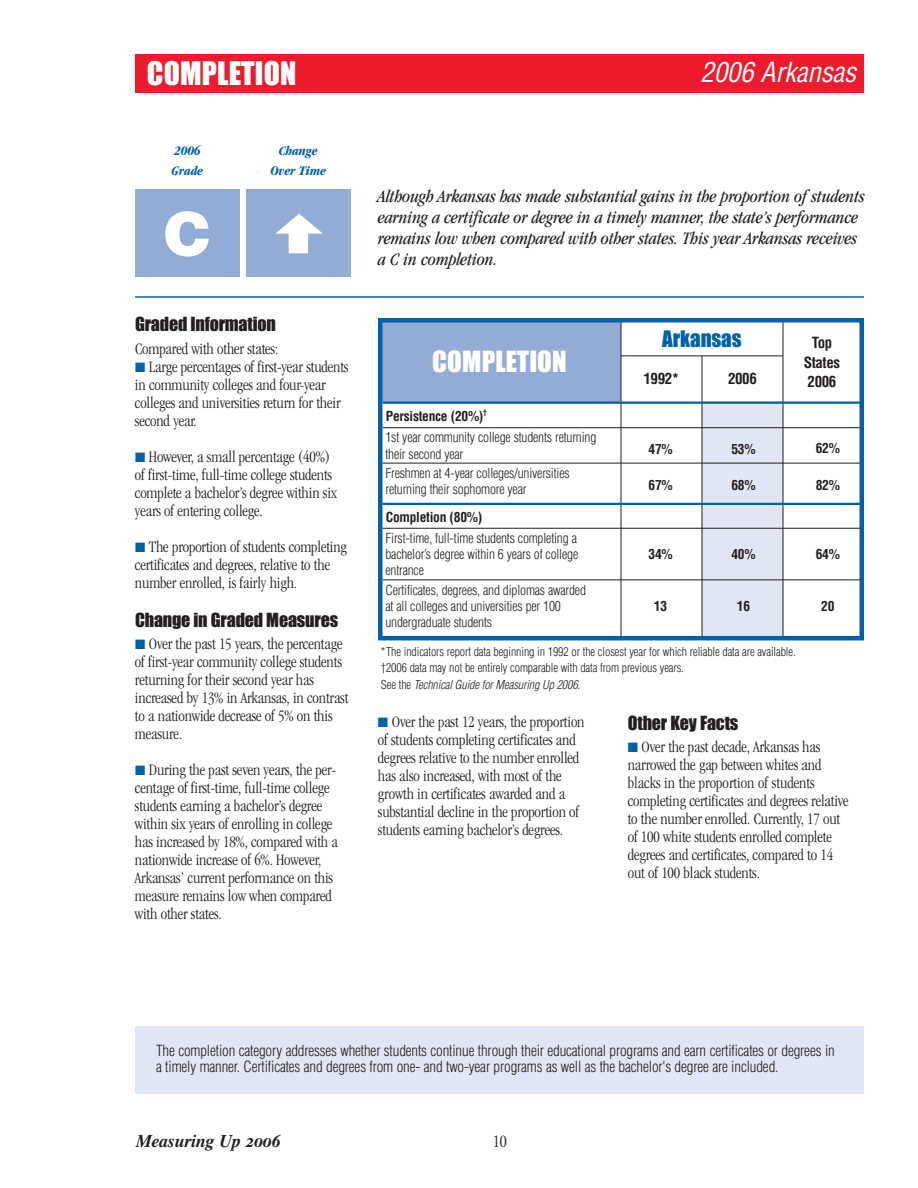
<style>
.page{position:relative;width:918px;height:1188px;background:#fff}
.page>*{position:absolute;margin:0;border:0;box-sizing:border-box;transform-origin:0 0}
.t1{font:900 60px "Helvetica";color:#fff}
.t2{font:30px "Impact";letter-spacing:.005em;color:#fff}
.t3{font:italic condensed 27px "Helvetica";letter-spacing:-.01em;color:#fff}
.t4{font:27px "Impact";letter-spacing:.005em;color:#fff}
.t5{font:21px "Impact";letter-spacing:-.005em;color:#0161aa}
.t6{font:italic condensed 18px/21px "Garamond";letter-spacing:-.01em;color:#231f20}
.t7{font:18px "Impact";letter-spacing:-.01em;color:#231f20}
.t8{font:18px "Times Bold Italic Os F";letter-spacing:-.015em;color:#231f20}
.t9{font:300 condensed 18px "Garamond";color:#231f20}
.t10{font:300 condensed 16.5px/18px "Garamond";letter-spacing:-.01em;color:#231f20}
.t11{font:300 condensed 15px/16.5px "Helvetica";letter-spacing:-.01em;color:#231f20}
.t12{font:700 condensed 15px/19.5px "Helvetica";letter-spacing:-.025em;color:#231f20;text-align:center}
.t13{font:300 condensed 13.5px/16.2px "Helvetica";letter-spacing:-.015em;color:#231f20}
.t14{font:700 condensed 13.5px "Helvetica";letter-spacing:-.01em;color:#231f20}
.t15{font:italic 700 condensed 13.5px/19.5px "Garamond";letter-spacing:-.01em;color:#0161aa}
.t16{font:300 condensed 12px/16.5px "Helvetica";letter-spacing:-.01em;color:#231f20}
.s1{color:#0161aa}
.s2{font-weight:700}
.s3{font-style:italic}
</style>
<div class="page">
<div style="left:378px;top:320px;width:243px;height:82px;background:#93acd6"></div>
<hr style="left:621px;top:320px;width:1px;height:317px;background:#231f20">
<div style="left:135px;top:54px;width:729px;height:39px;background:#ee1b2c"></div>
<div style="left:702px;top:401px;width:81px;height:237px;background:#e0e6f3"></div>
<hr style="left:621px;top:356px;width:162px;height:1px;background:#231f20">
<hr style="left:783px;top:320px;width:1px;height:319px;background:#231f20">
<hr style="left:702px;top:356px;width:1px;height:281px;background:#231f20">
<hr style="left:382px;top:402px;width:480px;height:2px;background:#0161aa">
<hr style="left:382px;top:427px;width:480px;height:1px;background:#231f20">
<hr style="left:382px;top:463px;width:480px;height:1px;background:#231f20">
<hr style="left:382px;top:503px;width:480px;height:2px;background:#0161aa">
<hr style="left:382px;top:528px;width:480px;height:1px;background:#231f20">
<hr style="left:382px;top:580px;width:480px;height:1px;background:#231f20">
<div style="left:135px;top:1026px;width:729px;height:68px;background:#e0e6f3"></div>
<div style="left:378px;top:318px;width:486px;height:322px;border:4px solid #0161aa"></div>
<hr style="left:135px;top:296px;width:729px;height:2px;background:#0161aa">
<div style="left:246px;top:189px;width:105px;height:88px;background:#93acd6"></div>
<svg style="left:275px;top:214px;width:48px;height:39px"></svg>
<div style="left:135px;top:189px;width:105px;height:87px;background:#93acd6"></div>
<h2 class="t2" style="left:147px;top:64px;width:151px">COMPLETION</h2>
<h3 class="t3" style="left:701px;top:62px;width:157px">2006 Arkansas</h3>
<p class="t15" style="left:172px;top:142px;width:33px">2006<br>Grade</p>
<p class="t15" style="left:271px;top:143px;width:57px;text-align:center">Change<br>Over Time</p>
<h1 class="t1" style="left:164px;top:212px;width:48px">C</h1>
<p class="t7" style="left:135px;top:319px;width:142px">Graded Information</p>
<p class="t10" style="left:135px;top:341px;width:145px">Compared with other states:</p>
<p class="t10" style="left:135px;top:359px;width:215px"><span class="s1">■</span> Large percentages of first-year students in community colleges and four-year colleges and universities return for their second year.</p>
<p class="t10" style="left:135px;top:449px;width:204px"><span class="s1">■</span> However, a small percentage (40%) of first-time, full-time college students complete a bachelor’s degree within six years of entering college.</p>
<p class="t10" style="left:135px;top:539px;width:214px"><span class="s1">■</span> The proportion of students completing certificates and degrees, relative to the number enrolled, is fairly high.</p>
<p class="t7" style="left:135px;top:614px;width:205px">Change in Graded Measures</p>
<p class="t10" style="left:135px;top:636px;width:215px"><span class="s1">■</span> Over the past 15 years, the percentage of first-year community college students returning for their second year has increased by 13% in Arkansas, in contrast to a nationwide decrease of 5% on this measure.</p>
<p class="t10" style="left:135px;top:762px;width:204px"><span class="s1">■</span> During the past seven years, the per&shy;centage of first-time, full-time college students earning a bachelor’s degree within six years of enrolling in college has increased by 18%, compared with a nationwide increase of 6%. However, Arkansas’ current performance on this measure remains low when compared with other states.</p>
<p class="t6" style="left:378px;top:187px;width:488px">Although Arkansas has made substantial gains in the proportion of students earning a certificate or degree in a timely manner, the state’s performance remains low when compared with other states. This year Arkansas receives a C in completion.</p>
<h3 class="t4" style="left:432px;top:352px;width:136px">COMPLETION</h3>
<p class="t5" style="left:662px;top:332px;width:81px">Arkansas</p>
<p class="t12" style="left:804px;top:334px;width:38px">Top<br>States</p>
<p class="t12" style="left:643px;top:370px;width:37px">1992*</p>
<p class="t12" style="left:728px;top:370px;width:30px">2006</p>
<p class="t12" style="left:808px;top:373px;width:30px">2006</p>
<p class="t13" style="left:385px;top:407px;width:212px;line-height:21.5px"><span class="s2">Persistence (20%)</span><sup>†<br></sup>1st year community college students returning</p>
<p class="t13" style="left:385px;top:447px;width:79px">their second year</p>
<p class="t14" style="left:648px;top:444px;width:26px">47%</p>
<p class="t14" style="left:731px;top:444px;width:26px">53%</p>
<p class="t14" style="left:816px;top:443px;width:26px">62%</p>
<p class="t13" style="left:385px;top:466px;width:186px">Freshmen at 4-year colleges/universities returning their sophomore year</p>
<p class="t14" style="left:648px;top:479px;width:26px">67%</p>
<p class="t14" style="left:731px;top:479px;width:26px">68%</p>
<p class="t14" style="left:816px;top:479px;width:26px">82%</p>
<p class="t14" style="left:386px;top:512px;width:98px">Completion (80%)</p>
<p class="t13" style="left:385px;top:531px;width:194px">First-time, full-time students completing a bachelor’s degree within 6 years of college</p>
<p class="t14" style="left:648px;top:549px;width:26px">34%</p>
<p class="t14" style="left:731px;top:549px;width:26px">40%</p>
<p class="t14" style="left:816px;top:549px;width:26px">64%</p>
<p class="t13" style="left:385px;top:562px;width:202px;line-height:19.2px">entrance<br>Certificates, degrees, and diplomas awarded</p>
<p class="t13" style="left:385px;top:599px;width:177px">at all colleges and universities per 100</p>
<p class="t14" style="left:654px;top:601px;width:15px">13</p>
<p class="t14" style="left:737px;top:601px;width:15px">16</p>
<p class="t14" style="left:821px;top:601px;width:15px">20</p>
<p class="t13" style="left:385px;top:615px;width:108px">undergraduate students</p>
<p class="t16" style="left:381px;top:644px;width:416px">*The indicators report data beginning in 1992 or the closest year for which reliable data are available. †2006 data may not be entirely comparable with data from previous years.<br>See the <span class="s3">Technical Guide for Measuring Up 2006</span>.</p>
<p class="t10" style="left:378px;top:714px;width:208px"><span class="s1">■</span> Over the past 12 years, the proportion of students completing certificates and degrees relative to the number enrolled has also increased, with most of the growth in certificates awarded and a substantial decline in the proportion of students earning bachelor’s degrees.</p>
<p class="t7" style="left:628px;top:717px;width:112px">Other Key Facts</p>
<p class="t10" style="left:628px;top:739px;width:223px"><span class="s1">■</span> Over the past decade, Arkansas has narrowed the gap between whites and blacks in the proportion of students completing certificates and degrees relative to the number enrolled. Currently, 17 out of 100 white students enrolled complete degrees and certificates, compared to 14 out of 100 black students.</p>
<p class="t11" style="left:156px;top:1043px;width:680px">The completion category addresses whether students continue through their educational programs and earn certificates or degrees in a timely manner. Certificates and degrees from one- and two-year programs as well as the bachelor's degree are included.</p>
<p class="t8" style="left:136px;top:1134px;width:146px">Measuring Up 2006</p>
<p class="t9" style="left:493px;top:1134px;width:16px">10</p>
</div>
